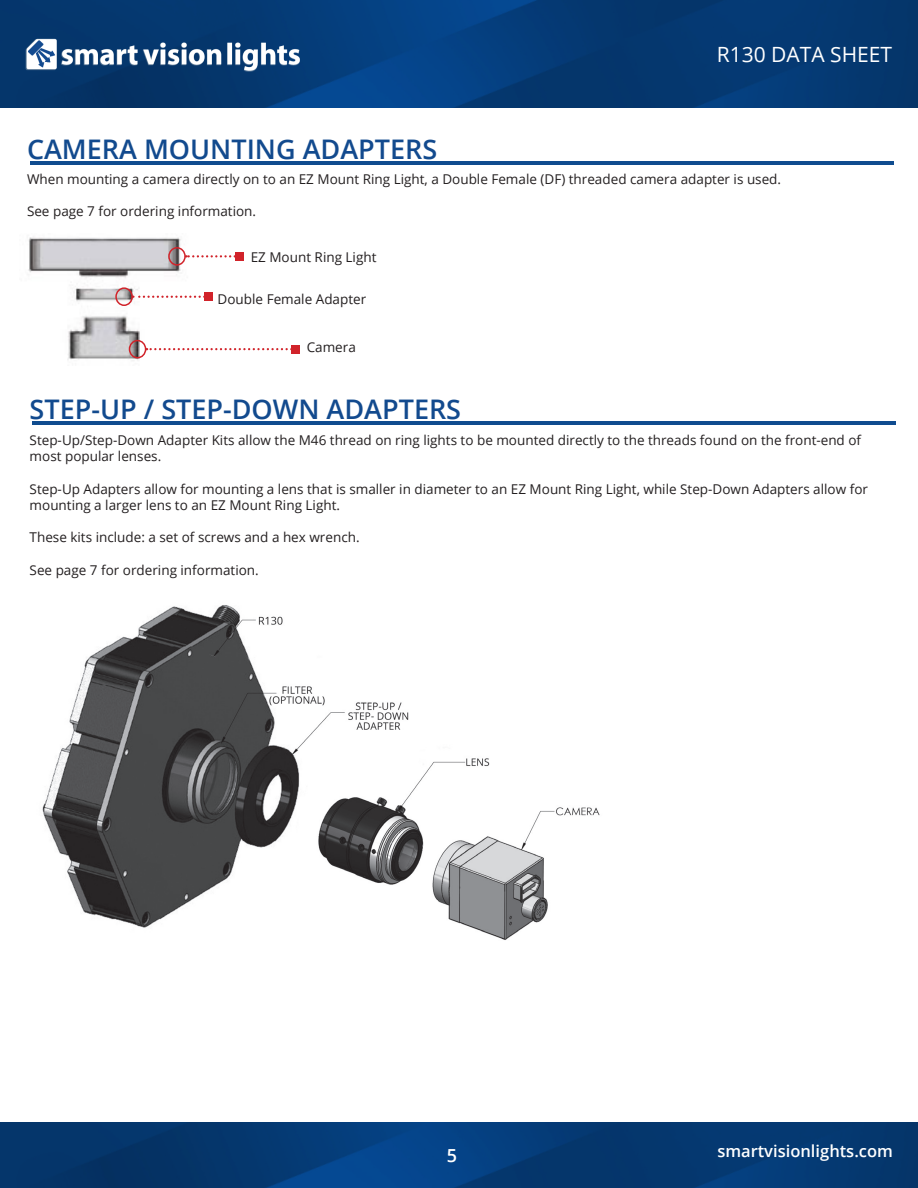
<style>
.page{position:relative;width:918px;height:1188px;background:#fff}
.page>*{position:absolute;margin:0;border:0;box-sizing:border-box;transform-origin:0 0}
.t1{font:600 27px "Open Sans";color:#124a8e}
.t2{font:21px "Open Sans";color:#fff}
.t3{font:600 18px "Open Sans";color:#fff}
.t4{font:600 16.5px "Open Sans";color:#fff}
.t5{font:13.5px/16.2px "Open Sans";color:#231f20}
</style>
<div class="page">
<img style="left:0;top:0;width:918px;height:108px">
<img style="left:0;top:1123px;width:918px;height:65px">
<hr style="left:30px;top:162px;width:864px;height:3px;background:#0f4c8f">
<hr style="left:32px;top:422px;width:864px;height:3px;background:#0f4c8f">
<img style="left:42px;top:605px;width:558px;height:335px">
<img style="left:28px;top:237px;width:163px;height:124px">
<svg style="left:186px;top:255px;width:49px;height:2px"></svg>
<div style="left:235px;top:252px;width:9px;height:9px;background:#d1232a"></div>
<div style="left:168px;top:247px;width:18px;height:19px;border:2px solid #d1232a;border-radius:50%"></div>
<svg style="left:146px;top:348px;width:145px;height:2px"></svg>
<div style="left:291px;top:345px;width:9px;height:9px;background:#d1232a"></div>
<svg style="left:133px;top:296px;width:71px;height:2px"></svg>
<div style="left:204px;top:292px;width:9px;height:9px;background:#d1232a"></div>
<div style="left:115px;top:287px;width:18px;height:19px;border:2px solid #d1232a;border-radius:50%"></div>
<div style="left:129px;top:340px;width:17px;height:18px;border:2px solid #d1232a;border-radius:50%"></div>
<p class="t1" style="left:27px;top:131px;width:412px">CAMERA MOUNTING ADAPTERS</p>
<h2 class="t2" style="left:717px;top:40px;width:177px">R130 DATA SHEET</h2>
<p class="t5" style="left:27px;top:171px;width:756px">When mounting a camera directly on to an EZ Mount Ring Light, a Double Female (DF) threaded camera adapter is used.</p>
<p class="t5" style="left:27px;top:203px;width:231px">See page 7 for ordering information.</p>
<p class="t5" style="left:251px;top:248px;width:127px">EZ Mount Ring Light</p>
<p class="t5" style="left:218px;top:291px;width:150px">Double Female Adapter</p>
<p class="t5" style="left:307px;top:338px;width:51px">Camera</p>
<p class="t1" style="left:30px;top:391px;width:433px">STEP-UP / STEP-DOWN ADAPTERS</p>
<p class="t5" style="left:30px;top:432px;width:833px">Step-Up/Step-Down Adapter Kits allow the M46 thread on ring lights to be mounted directly to the threads found on the front-end of most popular lenses.</p>
<p class="t5" style="left:30px;top:481px;width:840px">Step-Up Adapters allow for mounting a lens that is smaller in diameter to an EZ Mount Ring Light, while Step-Down Adapters allow for mounting a larger lens to an EZ Mount Ring Light.</p>
<p class="t5" style="left:30px;top:529px;width:332px">These kits include: a set of screws and a hex wrench.</p>
<p class="t5" style="left:30px;top:562px;width:231px">See page 7 for ordering information.</p>
<h3 class="t3" style="left:447px;top:1143px;width:12px">5</h3>
<p class="t4" style="left:717px;top:1139px;width:177px">smartvisionlights.com</p>
</div>
